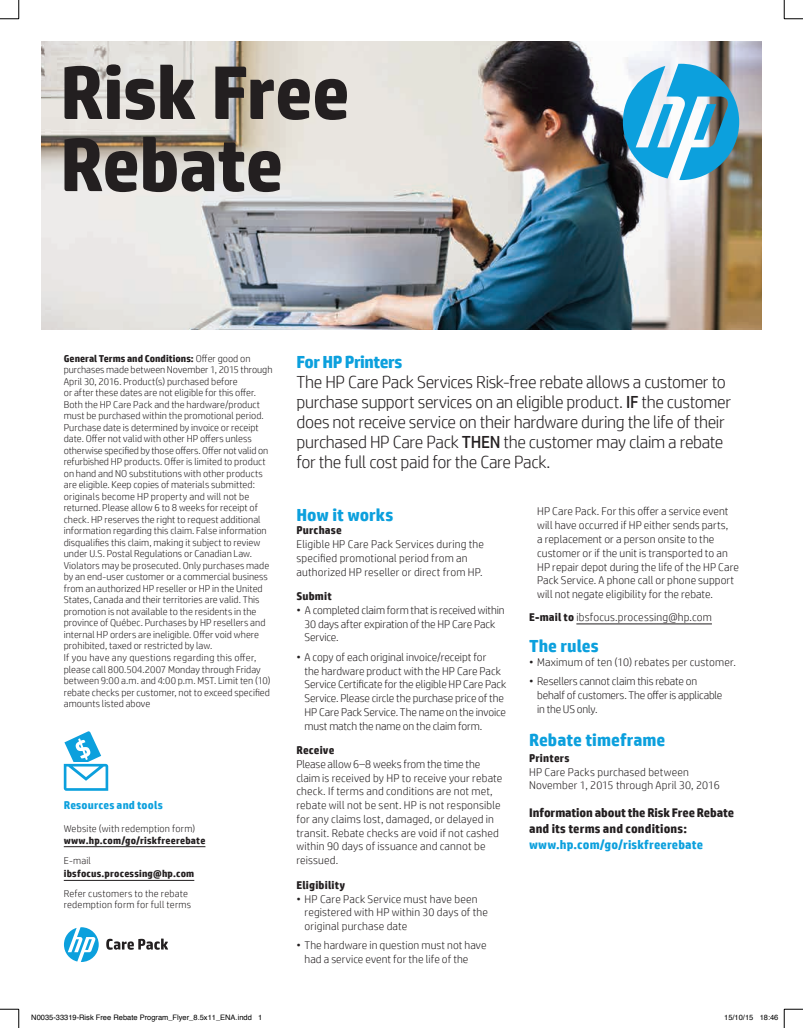
<style>
.page{position:relative;width:803px;height:1028px;background:#fff}
.page>*{position:absolute;margin:0;border:0;box-sizing:border-box;transform-origin:0 0}
.Headline_28_30{font:700 75.62px/72.1px "HP Simplified";letter-spacing:-.015em;color:#231f20}
.Document_type_12_14{font:300 17.5px/20px "HP Simplified";letter-spacing:-.02em;color:#231f20}
.Subhead_14_16_bold_b{font:700 17.5px "HP Simplified";color:#0ca0dd}
.Subhead_14_16_bold_b-2{font:700 17.5px "HP Simplified";letter-spacing:-.025em;color:#0ca0dd}
.Call_to_action_10_11{font:700 12.5px/16.2px "HP Simplified";letter-spacing:.01em;color:#231f20}
.Body{font:300 11.25px/13.8px "HP Simplified";letter-spacing:.005em;color:#231f20}
.Body-2{font:300 11.25px/13.8px "HP Simplified";letter-spacing:-.015em;color:#231f20}
.Body_header_bold{font:700 11.25px "HP Simplified";letter-spacing:.015em;color:#231f20}
.Body_header_bold-2{font:300 11.25px "HP Simplified";letter-spacing:.015em;color:#231f20}
.Sidebar_header_9_10{font:700 11.25px "HP Simplified";letter-spacing:.015em;color:#0ca0dd}
.Document_type_12_14-2{font:300 10px/11.5px "HP Simplified";letter-spacing:.005em;color:#231f20}
.Sidebar_body{font:300 10px/11px "HP Simplified";letter-spacing:.02em;color:#231f20}
.Sidebar_body-2{font:700 10px "HP Simplified";letter-spacing:.02em;color:#231f20}
.t1{font:7.5px "Helvetica";color:#000}
.s1{font-weight:700}
.s2{font-weight:400}
.s3{color:#0ca0dd}
</style>
<div class="page">
<img style="left:41px;top:41px;width:720px;height:288px">
<svg style="left:622px;top:64px;width:117px;height:116px"></svg>
<hr style="left:576px;top:623px;width:135px;height:1px;background:#231f20">
<hr style="left:64px;top:846px;width:141px;height:1px;background:#231f20">
<hr style="left:64px;top:880px;width:130px;height:1px;background:#231f20">
<svg style="left:64px;top:731px;width:44px;height:59px"></svg>
<svg style="left:64px;top:927px;width:35px;height:35px"></svg>
<svg style="left:106px;top:938px;width:62px;height:11px"></svg>
<svg style="left:0;top:0;width:20px;height:20px"></svg>
<svg style="left:0;top:1008px;width:20px;height:20px"></svg>
<svg style="left:783px;top:0;width:19px;height:20px"></svg>
<svg style="left:783px;top:1008px;width:19px;height:20px"></svg>
<p class="Headline_28_30" style="left:60px;top:57px;width:291px">Risk Free<br>Rebate</p>
<p class="Document_type_12_14-2" style="left:64px;top:352px;width:210px"><span class="s1">General Terms and Conditions:</span> Offer good on purchases made between November 1, 2015 through April 30, 2016. Product(s) purchased before<br>or after these dates are not eligible for this offer.<br>Both the HP Care Pack and the hardware/product must be purchased within the promotional period.<br>Purchase date is determined by invoice or receipt date. Offer not valid with other HP offers unless otherwise specified by those offers. Offer not valid on refurbished HP products. Offer is limited to product on hand and NO substitutions with other products are eligible. Keep copies of materials submitted: originals become HP property and will not be returned. Please allow 6 to 8 weeks for receipt of check. HP reserves the right to request additional information regarding this claim. False information disqualifies this claim, making it subject to review under U.S. Postal Regulations or Canadian Law.<br>Violators may be prosecuted. Only purchases made by an end-user customer or a commercial business from an authorized HP reseller or HP in the United States, Canada and their territories are valid. This promotion is not available to the residents in the province of Québec. Purchases by HP resellers and internal HP orders are ineligible. Offer void where prohibited, taxed or restricted by law.</p>
<p class="Document_type_12_14-2" style="left:64px;top:651px;width:208px">If you have any questions regarding this offer, please call 800.504.2007 Monday through Friday between 9:00 a.m. and 4:00 p.m. MST. Limit ten (10) rebate checks per customer, not to exceed specified amounts listed above</p>
<p class="Sidebar_header_9_10" style="left:64px;top:798px;width:100px">Resources and tools</p>
<p class="Sidebar_body" style="left:64px;top:822px;width:133px">Website (with redemption form)</p>
<p class="Sidebar_body-2" style="left:64px;top:833px;width:143px">www.hp.com/go/riskfreerebate</p>
<p class="Sidebar_body" style="left:64px;top:854px;width:29px">E-mail</p>
<p class="Sidebar_body-2" style="left:64px;top:867px;width:132px">ibsfocus.processing@hp.com</p>
<p class="Sidebar_body" style="left:64px;top:888px;width:129px">Refer customers to the rebate redemption form for full terms</p>
<p class="Subhead_14_16_bold_b-2" style="left:296px;top:350px;width:107px">For HP Printers</p>
<p class="Document_type_12_14" style="left:296px;top:371px;width:436px">The HP Care Pack Services Risk-free rebate allows a customer to purchase support services on an eligible product. <span class="s2">IF</span> the customer does not receive service on their hardware during the life of their purchased HP Care Pack <span class="s2">THEN</span> the customer may claim a rebate for the full cost paid for the Care Pack.</p>
<p class="Subhead_14_16_bold_b" style="left:296px;top:503px;width:98px">How it works</p>
<p class="Body_header_bold" style="left:296px;top:523px;width:47px">Purchase</p>
<p class="Body" style="left:296px;top:537px;width:189px">Eligible HP Care Pack Services during the specified promotional period from an authorized HP reseller or direct from HP.</p>
<p class="Body_header_bold" style="left:296px;top:589px;width:37px">Submit</p>
<p class="Body" style="left:304px;top:603px;width:202px;text-indent:-8px">• A completed claim form that is received within<br>30 days after expiration of the HP Care Pack<br>Service.</p>
<p class="Body" style="left:304px;top:649px;width:203px;text-indent:-8px">• A copy of each original invoice/receipt for<br>the hardware product with the HP Care Pack Service Certificate for the eligible HP Care Pack Service. Please circle the purchase price of the HP Care Pack Service. The name on the invoice must match the name on the claim form.</p>
<p class="Body_header_bold" style="left:296px;top:743px;width:40px">Receive</p>
<p class="Body" style="left:296px;top:756px;width:207px">Please allow 6–8 weeks from the time the claim is received by HP to receive your rebate check. If terms and conditions are not met, rebate will not be sent. HP is not responsible for any claims lost, damaged, or delayed in transit. Rebate checks are void if not cashed within 90 days of issuance and cannot be reissued.</p>
<p class="Body_header_bold" style="left:296px;top:877px;width:50px">Eligibility</p>
<p class="Body" style="left:304px;top:891px;width:185px;text-indent:-8px">• HP Care Pack Service must have been registered with HP within 30 days of the original purchase date</p>
<p class="Body" style="left:304px;top:938px;width:183px;text-indent:-8px">• The hardware in question must not have had a service event for the life of the</p>
<p class="Body" style="left:537px;top:504px;width:203px">HP Care Pack. For this offer a service event will have occurred if HP either sends parts,<br>a replacement or a person onsite to the customer or if the unit is transported to an HP repair depot during the life of the HP Care Pack Service. A phone call or phone support will not negate eligibility for the rebate.</p>
<p class="Body_header_bold-2" style="left:529px;top:609px;width:184px"><span class="s1">E-mail to</span> ibsfocus.processing@hp.com</p>
<p class="Subhead_14_16_bold_b" style="left:529px;top:634px;width:71px">The rules</p>
<p class="Body" style="left:529px;top:654px;width:208px">• Maximum of ten (10) rebates per customer.</p>
<p class="Body-2" style="left:537px;top:674px;width:187px;text-indent:-8px">• Resellers cannot claim this rebate on behalf of customers. The offer is applicable in the US only.</p>
<p class="Subhead_14_16_bold_b" style="left:529px;top:728px;width:138px">Rebate timeframe</p>
<p class="Body_header_bold" style="left:529px;top:750px;width:42px">Printers</p>
<p class="Body" style="left:529px;top:764px;width:192px">HP Care Packs purchased between<br>November 1, 2015 through April 30, 2016</p>
<p class="Call_to_action_10_11" style="left:529px;top:804px;width:206px">Information about the Risk Free Rebate and its terms and conditions: <span class="s3">www.hp.com/go/riskfreerebate</span></p>
<p class="t1" style="left:31px;top:1012px;width:232px">N0035-33319-Risk Free Rebate Program_Flyer_8.5x11_ENA.indd 1</p>
<p class="t1" style="left:724px;top:1012px;width:56px">15/10/15 18:46</p>
</div>
